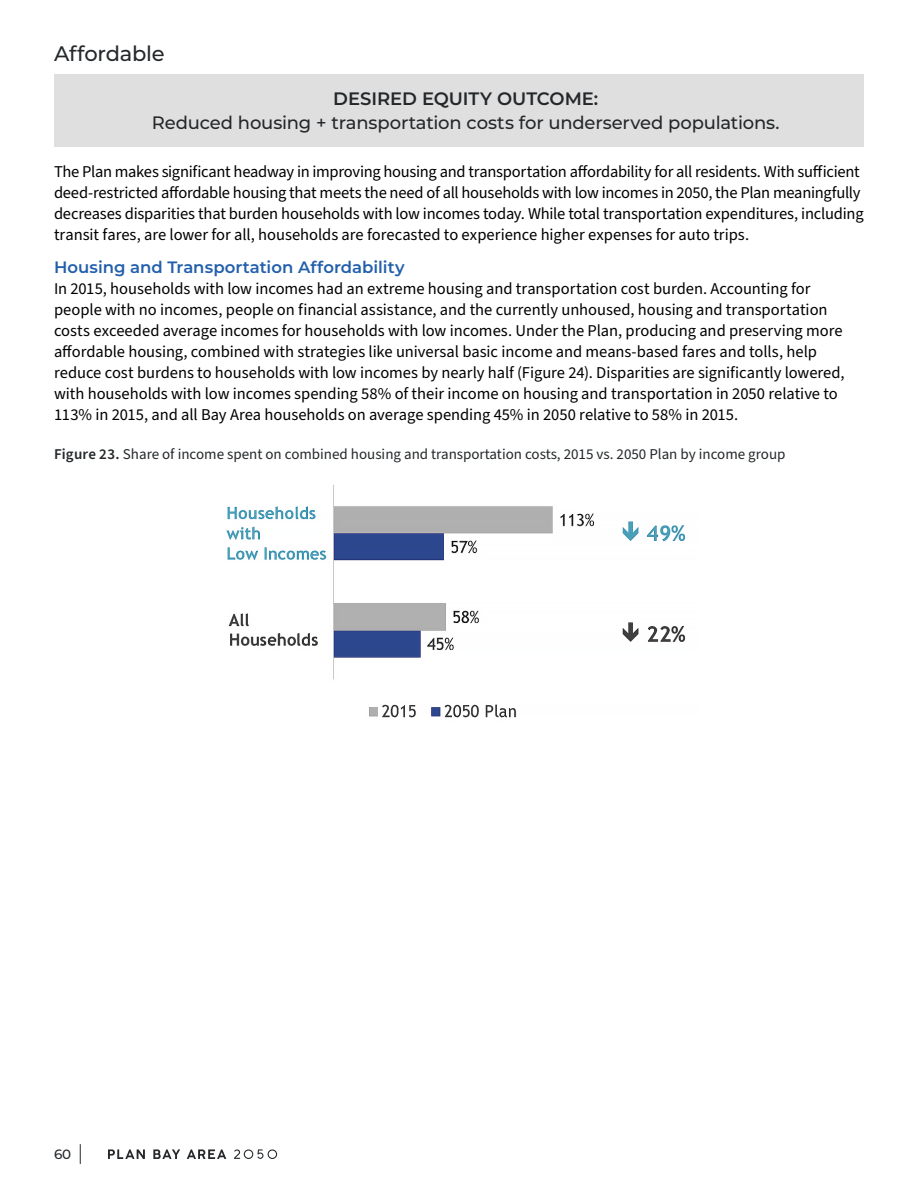
<style>
.page{position:relative;width:918px;height:1188px;background:#fff}
.page>*{position:absolute;margin:0;border:0;box-sizing:border-box;transform-origin:0 0}
.t1{font:500 21px "Montserrat";letter-spacing:-.01em;color:#24282a}
.t2{font:500 18px "Montserrat";letter-spacing:-.01em;color:#24282a}
.t3{font:600 18px "Montserrat";letter-spacing:-.005em;color:#24282a}
.t4{font:16.5px/21px "Source Sans Pro";letter-spacing:-.005em;color:#000}
.t5{font:600 16.5px "Montserrat";color:#225fac}
.t6{font:15px "Source Sans Pro";color:#24282a}
.t7{font:500 13.5px "Montserrat";color:#24282a}
.s1{font-weight:600}
</style>
<div class="page">
<svg style="left:80px;top:1144px;width:1px;height:20px"></svg>
<div style="left:54px;top:74px;width:810px;height:73px;background:#e0dfdf"></div>
<img style="left:226px;top:484px;width:460px;height:234px">
<svg style="left:234px;top:1149px;width:43px;height:10px"></svg>
<svg style="left:108px;top:1149px;width:37px;height:10px"></svg>
<svg style="left:153px;top:1149px;width:27px;height:10px"></svg>
<svg style="left:187px;top:1149px;width:39px;height:10px"></svg>
<p class="t1" style="left:54px;top:39px;width:112px">Affordable</p>
<p class="t3" style="left:333px;top:86px;width:266px">DESIRED EQUITY OUTCOME:</p>
<p class="t2" style="left:152px;top:110px;width:629px">Reduced housing + transportation costs for underserved populations.</p>
<p class="t4" style="left:54px;top:162px;width:811px">The Plan makes significant headway in improving housing and transportation affordability for all residents. With sufficient deed-restricted affordable housing that meets the need of all households with low incomes in 2050, the Plan meaningfully decreases disparities that burden households with low incomes today. While total transportation expenditures, including transit fares, are lower for all, households are forecasted to experience higher expenses for auto trips.</p>
<p class="t5" style="left:54px;top:256px;width:352px">Housing and Transportation Affordability</p>
<p class="t4" style="left:54px;top:279px;width:792px">In 2015, households with low incomes had an extreme housing and transportation cost burden. Accounting for people with no incomes, people on financial assistance, and the currently unhoused, housing and transportation costs exceeded average incomes for households with low incomes. Under the Plan, producing and preserving more affordable housing, combined with strategies like universal basic income and means-based fares and tolls, help reduce cost burdens to households with low incomes by nearly half (Figure 24). Disparities are significantly lowered, with households with low incomes spending 58% of their income on housing and transportation in 2050 relative to 113% in 2015, and all Bay Area households on average spending 45% in 2050 relative to 58% in 2015.</p>
<p class="t6" style="left:54px;top:444px;width:733px"><span class="s1">Figure 23.</span> Share of income spent on combined housing and transportation costs, 2015 vs. 2050 Plan by income group</p>
<p class="t7" style="left:54px;top:1145px;width:19px">60</p>
</div>
